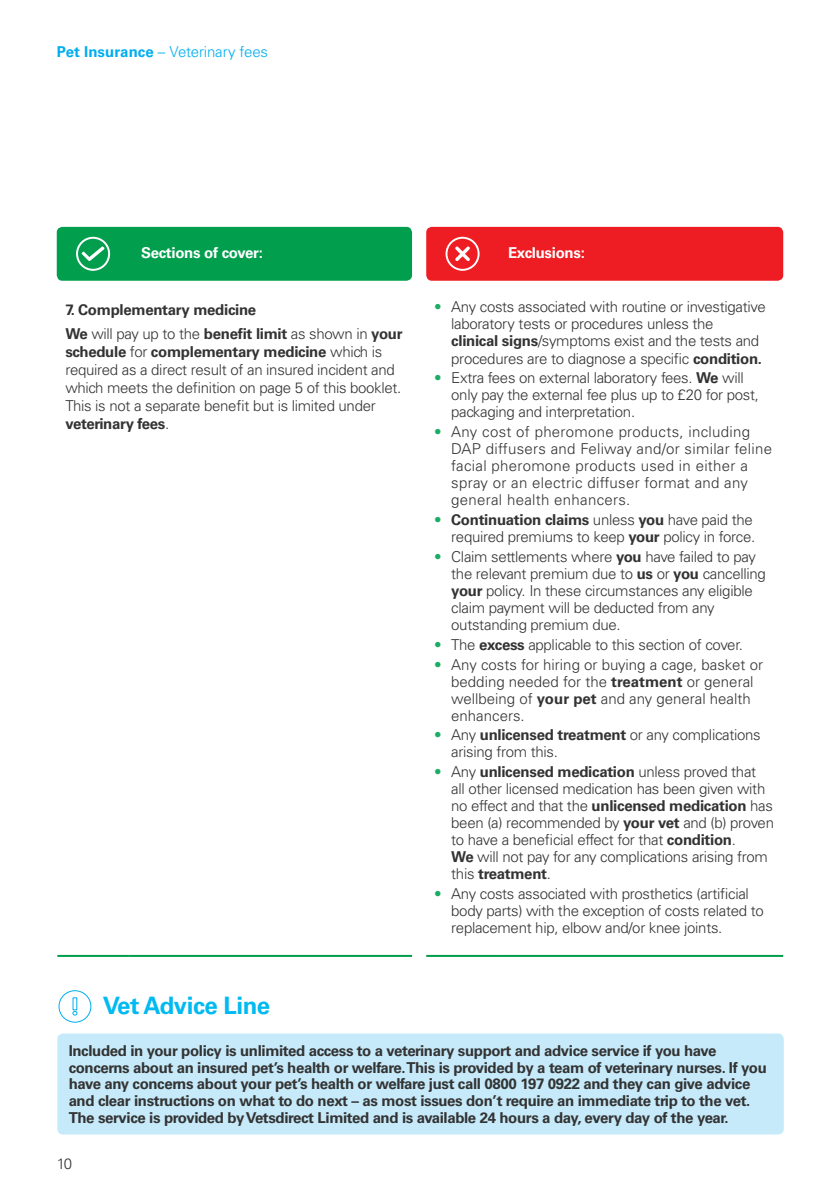
<style>
.page{position:relative;width:840px;height:1191px;background:#fff}
.page>*{position:absolute;margin:0;border:0;box-sizing:border-box;transform-origin:0 0}
.t1{font:700 24px "Univers LT";letter-spacing:-.02em;color:#00baf1}
.t2{font:300 15px/17px "Univers LT";letter-spacing:-.02em;color:#333}
.t3{font:700 15px/16.6px "Univers LT";letter-spacing:-.025em;color:#333}
.t4{font:300 15px/17px "Univers LT";letter-spacing:.02em;color:#333}
.t5{font:300 15px/17px "Univers LT";color:#333}
.t6{font:700 15px "Univers LT";letter-spacing:-.02em;color:#fff}
.t7{font:300 15px "Univers LT";letter-spacing:-.01em;color:#00aeef}
.s1{font-weight:700}
.s2{font-weight:300}
.s3{color:#1bac66}
</style>
<div class="page">
<div style="left:426px;top:227px;width:356px;height:54px;background:#ee1d23;border-radius:6px"></div>
<div style="left:57px;top:227px;width:355px;height:54px;background:#009e4d;border-radius:6px"></div>
<hr style="left:57px;top:955px;width:72px;height:2px;background:#009e4d">
<hr style="left:129px;top:955px;width:283px;height:2px;background:#009e4d">
<hr style="left:426px;top:955px;width:73px;height:2px;background:#009e4d">
<hr style="left:499px;top:955px;width:283px;height:2px;background:#009e4d">
<svg style="left:82px;top:246px;width:22px;height:15px"></svg>
<div style="left:76px;top:237px;width:34px;height:34px;border:2px solid #fff;border-radius:50%"></div>
<svg style="left:455px;top:246px;width:14px;height:15px"></svg>
<div style="left:445px;top:237px;width:34px;height:34px;border:2px solid #fff;border-radius:50%"></div>
<div style="left:57px;top:1033px;width:726px;height:101px;background:#c6eafa;border-radius:6px"></div>
<div style="left:59px;top:990px;width:32px;height:32px;border:1px solid #00aeef;border-radius:50%"></div>
<svg style="left:72px;top:1011px;width:5px;height:4px"></svg>
<p class="t7" style="left:57px;top:42px;width:213px"><span class="s1">Pet Insurance</span> – Veterinary fees</p>
<p class="t6" style="left:141px;top:244px;width:123px">Sections of cover:</p>
<p class="t6" style="left:507px;top:244px;width:78px">Exclusions:</p>
<p class="t3" style="left:65px;top:298px;width:338px;line-height:23.6px">7. Complementary medicine<br>We <span class="s2">will pay up to the</span> benefit limit <span class="s2">as shown in</span> your</p>
<p class="t2" style="left:65px;top:342px;width:337px;line-height:18px"><span class="s1">schedule</span> for <span class="s1">complementary medicine</span> which is required as a direct result of an insured incident and which meets the definition on page 5 of this booklet.<br>This is not a separate benefit but is limited under <span class="s1">veterinary fees</span>.</p>
<h1 class="t1" style="left:103px;top:991px;width:169px">Vet Advice Line</h1>
<p class="t2" style="left:451px;top:299px;width:316px;text-indent:-17px"><span class="s3">•</span> Any costs associated with routine or investigative laboratory tests or procedures unless the<br><span class="s1">clinical signs</span>/symptoms exist and the tests and procedures are to diagnose a specific <span class="s1">condition.</span></p>
<p class="t2" style="left:451px;top:369px;width:309px;text-indent:-17px"><span class="s3">•</span> Extra fees on external laboratory fees. <span class="s1">We</span> will only pay the external fee plus up to £20 for post, packaging and interpretation.</p>
<p class="t4" style="left:451px;top:423px;width:322px;text-indent:-17px"><span class="s3">•</span> Any cost of pheromone products, including DAP diffusers and Feliway and/or similar feline facial pheromone products used in either a spray or an electric diffuser format and any general health enhancers.</p>
<p class="t2" style="left:434px;top:511px;width:322px;text-align:right"><span class="s3">•</span> <span class="s1">Continuation claims</span> unless <span class="s1">you</span> have paid the required premiums to keep <span class="s1">your</span> policy in force.</p>
<p class="t2" style="left:451px;top:548px;width:316px;text-indent:-17px"><span class="s3">•</span> Claim settlements where <span class="s1">you</span> have failed to pay the relevant premium due to <span class="s1">us</span> or <span class="s1">you</span> cancelling <span class="s1">your</span> policy. In these circumstances any eligible claim payment will be deducted from any outstanding premium due.</p>
<p class="t2" style="left:434px;top:636px;width:310px"><span class="s3">•</span> The <span class="s1">excess</span> applicable to this section of cover.</p>
<p class="t5" style="left:451px;top:656px;width:313px;text-indent:-17px"><span class="s3">•</span> Any costs for hiring or buying a cage, basket or bedding needed for the <span class="s1">treatment</span> or general wellbeing of <span class="s1">your pet</span> and any general health enhancers.</p>
<p class="t2" style="left:451px;top:726px;width:311px;text-indent:-17px"><span class="s3">•</span> Any <span class="s1">unlicensed treatment</span> or any complications arising from this.</p>
<p class="t2" style="left:451px;top:763px;width:324px;text-indent:-17px"><span class="s3">•</span> Any <span class="s1">unlicensed medication</span> unless proved that<br>all other licensed medication has been given with no effect and that the <span class="s1">unlicensed medication</span> has been (a) recommended by <span class="s1">your vet</span> and (b) proven to have a beneficial effect for that <span class="s1">condition</span>.<br><span class="s1">We</span> will not pay for any complications arising from this <span class="s1">treatment</span>.</p>
<p class="t2" style="left:451px;top:885px;width:314px;text-indent:-17px"><span class="s3">•</span> Any costs associated with prosthetics (artificial body parts) with the exception of costs related to replacement hip, elbow and/or knee joints.</p>
<p class="t3" style="left:69px;top:1042px;width:699px">Included in your policy is unlimited access to a veterinary support and advice service if you have concerns about an insured pet’s health or welfare. This is provided by a team of veterinary nurses. If you have any concerns about your pet’s health or welfare just call 0800 197 0922 and they can give advice and clear instructions on what to do next – as most issues don’t require an immediate trip to the vet.<br>The service is provided by Vetsdirect Limited and is available 24 hours a day, every day of the year.</p>
<p class="t2" style="left:57px;top:1154px;width:17px">10</p>
</div>
